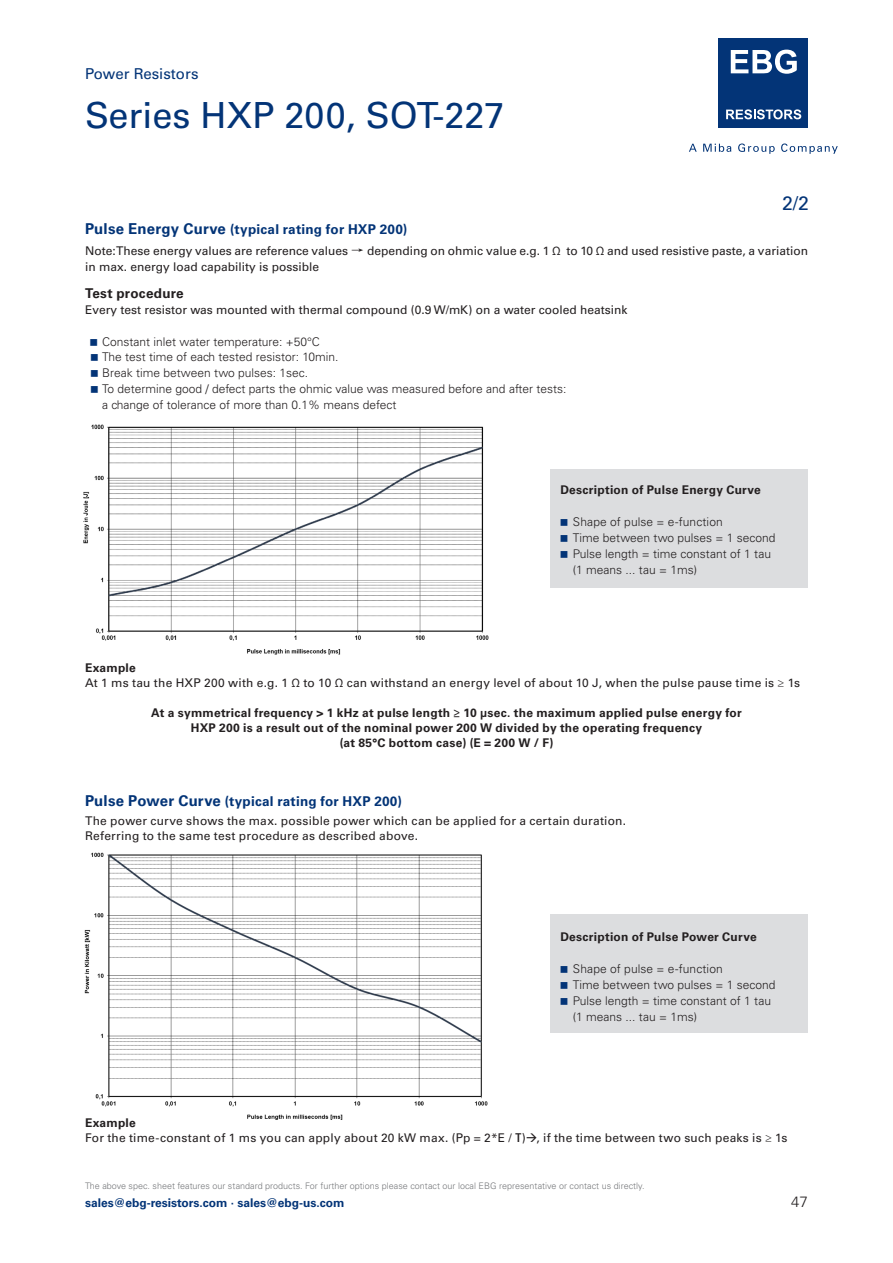
<style>
.page{position:relative;width:893px;height:1263px;background:#fff}
.page>*{position:absolute;margin:0;border:0;box-sizing:border-box;transform-origin:0 0}
.t1{font:36px "Univers LT Std";color:#033477}
.t2{font:19.5px "Univers LT Std";color:#033477}
.t3{font:15px "Univers LT Std";color:#033477}
.t4{font:300 15px "Univers LT Std";color:#231f20}
.t5{font:700 13.5px "Univers LT Std";letter-spacing:.015em;color:#033477}
.t6{font:700 13.5px "Univers LT Std";letter-spacing:.02em;color:#231f20}
.t7{font:12px/15px "Univers LT Std";letter-spacing:.01em;color:#231f20}
.t8{font:300 12px/15.9px "Univers LT Std";color:#231f20}
.t9{font:700 12px/15px "Univers LT Std";letter-spacing:.02em;color:#231f20;text-align:center}
.t10{font:700 12px "Univers LT Std";color:#033477}
.t11{font:300 9px "Univers LT Std";color:#76787b}
.s1{font-size:15px}
.s2{font-family:"Sim Sun";font-size:13.5px}
.s3{font-weight:700}
.s4{font-weight:300}
.s5{font-family:"Arial";font-size:16.5px}
</style>
<div class="page">
<svg style="left:689px;top:144px;width:8px;height:8px"></svg>
<svg style="left:703px;top:144px;width:28px;height:8px"></svg>
<svg style="left:738px;top:143px;width:37px;height:11px"></svg>
<svg style="left:781px;top:143px;width:57px;height:11px"></svg>
<div style="left:719px;top:38px;width:89px;height:90px;background:#033477"></div>
<svg style="left:726px;top:109px;width:75px;height:10px"></svg>
<svg style="left:731px;top:50px;width:66px;height:24px"></svg>
<img style="left:83px;top:424px;width:406px;height:231px">
<img style="left:84px;top:852px;width:404px;height:268px">
<div style="left:550px;top:470px;width:258px;height:118px;background:#dcdddf"></div>
<div style="left:550px;top:914px;width:258px;height:119px;background:#dcdddf"></div>
<p class="t3" style="left:85px;top:65px;width:115px">Power Resistors</p>
<h1 class="t1" style="left:85px;top:93px;width:421px">Series HXP 200, SOT-227</h1>
<h2 class="t2" style="left:782px;top:191px;width:29px">2/2</h2>
<p class="t5" style="left:85px;top:221px;width:324px"><span class="s1">Pulse Energy Curve</span> (typical rating for HXP 200)</p>
<p class="t7" style="left:85px;top:243px;width:724px;line-height:15.9px">Note: These energy values are reference values <span class="s2">→</span> depending on ohmic value e.g. 1 Ω to 10 Ω and used resistive paste, a variation in max. energy load capability is possible</p>
<p class="t6" style="left:85px;top:285px;width:100px">Test procedure</p>
<p class="t7" style="left:85px;top:302px;width:544px">Every test resistor was mounted with thermal compound (0.9 W/mK) on a water cooled heatsink</p>
<p class="t8" style="left:102px;top:333px;width:466px">Constant inlet water temperature: +50°C<br>The test time of each tested resistor: 10min.<br>Break time between two pulses: 1sec.<br>To determine good / defect parts the ohmic value was measured before and after tests: a change of tolerance of more than 0.1% means defect</p>
<p class="t9" style="left:560px;top:483px;width:202px">Description of Pulse Energy Curve</p>
<p class="t8" style="left:573px;top:514px;width:204px">Shape of pulse = e-function<br>Time between two pulses = 1 second<br>Pulse length = time constant of 1 tau (1 means ... tau = 1ms)</p>
<p class="t7" style="left:85px;top:660px;width:717px"><span class="s3">Example<br></span>At 1 ms tau the HXP 200 with e.g. 1 Ω to 10 Ω can withstand an energy level of about 10 J, when the pulse pause time is <span class="s4">≥</span> 1s</p>
<p class="t9" style="left:151px;top:705px;width:592px">At a symmetrical frequency &gt; 1 kHz at pulse length ≥ 10 μsec. the maximum applied pulse energy for<br>HXP 200 is a result out of the nominal power 200 W divided by the operating frequency<br>(at 85°C bottom case) (E = 200 W / F)</p>
<p class="t5" style="left:85px;top:793px;width:318px"><span class="s1">Pulse Power Curve</span> (typical rating for HXP 200)</p>
<p class="t7" style="left:85px;top:814px;width:542px">The power curve shows the max. possible power which can be applied for a certain duration.<br>Referring to the same test procedure as described above.</p>
<p class="t9" style="left:560px;top:929px;width:198px">Description of Pulse Power Curve</p>
<p class="t8" style="left:573px;top:960px;width:204px">Shape of pulse = e-function<br>Time between two pulses = 1 second<br>Pulse length = time constant of 1 tau (1 means ... tau = 1ms)</p>
<p class="t7" style="left:85px;top:1115px;width:704px"><span class="s3">Example<br></span>For the time-constant of 1 ms you can apply about 20 kW max. (Pp = 2*E / <span class="s5">τ</span>)→, if the time between two such peaks is <span class="s4">≥</span> 1s</p>
<p class="t11" style="left:85px;top:1180px;width:561px">The above spec. sheet features our standard products. For further options please contact our local EBG representative or contact us directly.</p>
<p class="t10" style="left:85px;top:1195px;width:261px">sales@ebg-resistors.com · sales@ebg-us.com</p>
<p class="t4" style="left:791px;top:1192px;width:18px">47</p>
</div>
